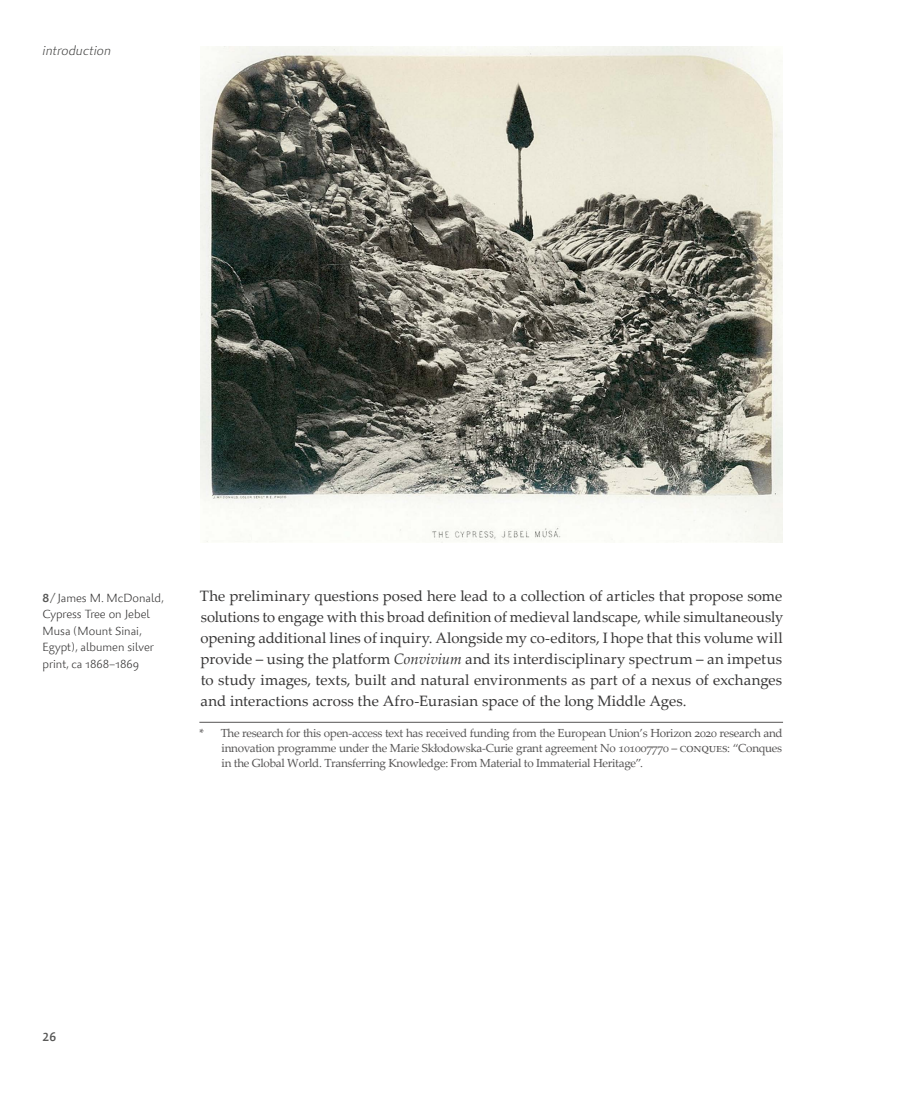
<style>
.page{position:relative;width:915px;height:1106px;background:#fff}
.page>*{position:absolute;margin:0;border:0;box-sizing:border-box;transform-origin:0 0}
.BODY_text{font:15px/21px "Palatino Linotype";color:#373636;text-align:justify}
.t1{font:italic 300 13.5px "Palatino Sans Com";letter-spacing:.005em;color:#474746}
.t2{font:300 12px/16.5px "Palatino Sans Com";color:#373636}
.t3{font:500 12px "Palatino Sans Com";color:#575756}
.t4{font:11.7px/15px "Palatino Linotype";letter-spacing:-.025em;color:#555454;text-align:justify}
.s1{font-weight:500;color:#575756}
.s2{font-style:italic}
.s3{font-size:13.2px}
</style>
<div class="page">
<img style="left:200px;top:47px;width:582px;height:495px">
<hr style="left:199px;top:722px;width:583px;height:1px;background:#555454">
<p class="t1" style="left:43px;top:43px;width:70px">introduction</p>
<p class="t2" style="left:43px;top:589px;width:123px"><span class="s1">8/</span>James M. McDonald,<br>Cypress Tree on Jebel<br>Musa (Mount Sinai,<br>Egypt), albumen silver print, ca 1868–1869</p>
<p class="BODY_text" style="left:200px;top:585px;width:584px">The preliminary questions posed here lead to a collection of articles that propose some solutions to engage with this broad definition of medieval landscape, while simultaneously opening additional lines of inquiry. Alongside my co-editors, I hope that this volume will provide – using the platform <span class="s2">Convivium</span> and its interdisciplinary spectrum – an impetus to study images, texts, built and natural environments as part of a nexus of exchanges and interactions across the Afro-Eurasian space of the long Middle Ages.</p>
<p class="t4" style="left:221px;top:725px;width:562px;text-indent:-22px">* The research for this open-access text has received funding from the European Union’s Horizon 2020 research and innovation programme under the Marie Skłodowska-Curie grant agreement No 101007770 – <span class="s3">conques</span>: “Conques in the Global World. Transferring Knowledge: From Material to Immaterial Heritage”.</p>
<p class="t3" style="left:43px;top:1029px;width:15px">26</p>
</div>
